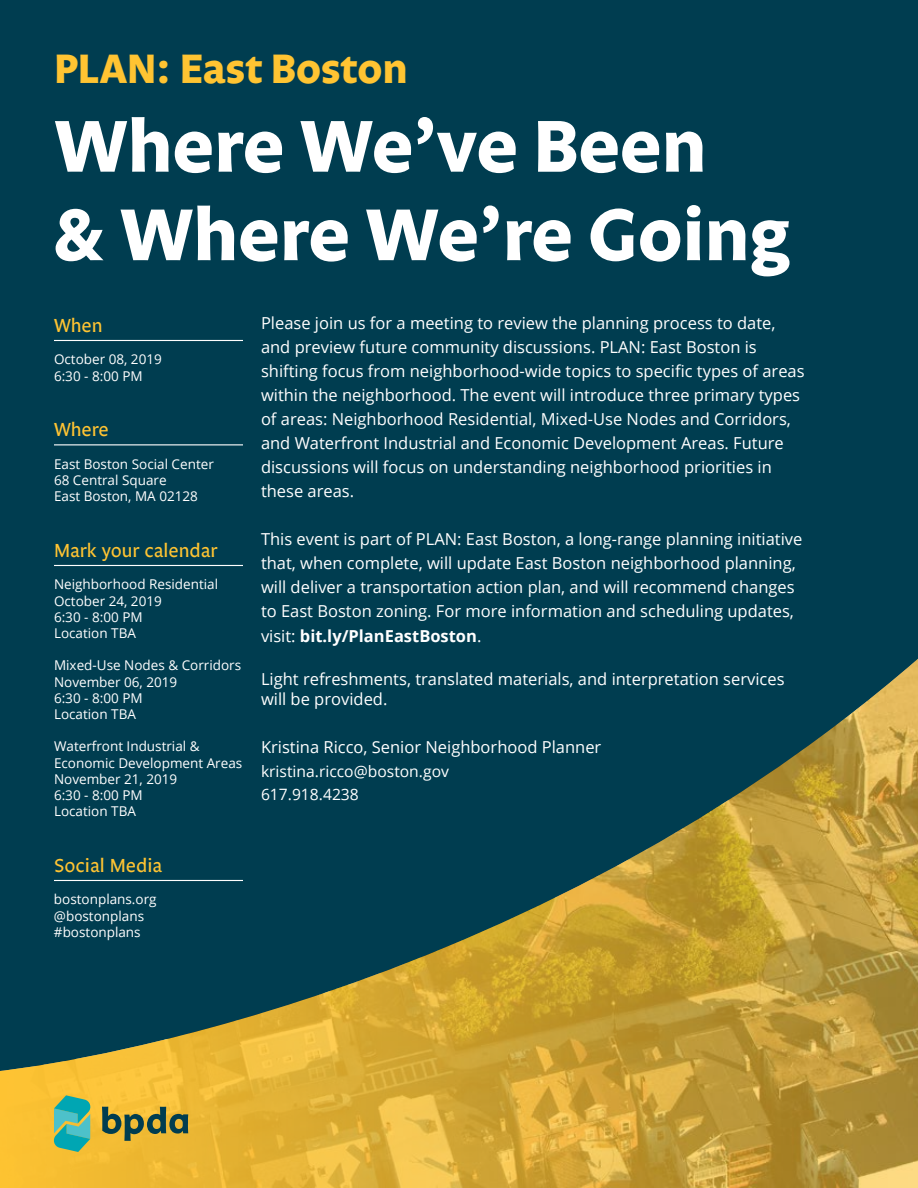
<style>
.page{position:relative;width:918px;height:1188px;background:#003d50}
.page>*{position:absolute;margin:0;border:0;box-sizing:border-box;transform-origin:0 0}
.t1{font:700 75px/88.5px "Legato OT";color:#fff}
.t2{font:700 42px "Legato OT";color:#ffc432}
.t3{font:19.5px "Legato OT";color:#ffc432}
.t4{font:16.5px/24px "Open Sans";color:#fff}
.t5{font:15.6px/23.5px "Open Sans";color:#fff}
.t6{font:13.5px/16.2px "Open Sans";color:#fff}
.s1{font-weight:700}
</style>
<div class="page">
<svg style="left:0;top:659px;width:918px;height:529px"></svg>
<svg style="left:52px;top:1095px;width:40px;height:57px;background:#5eb493"></svg>
<svg style="left:102px;top:1107px;width:86px;height:34px"></svg>
<hr style="left:54px;top:340px;width:189px;height:1px;background:#fff">
<hr style="left:54px;top:444px;width:189px;height:1px;background:#fff">
<hr style="left:54px;top:565px;width:189px;height:1px;background:#fff">
<hr style="left:54px;top:880px;width:189px;height:1px;background:#fff">
<h2 class="t2" style="left:54px;top:45px;width:355px">PLAN: East Boston</h2>
<h1 class="t1" style="left:54px;top:106px;width:737px">Where We’ve Been<br>&amp; Where We’re Going</h1>
<p class="t3" style="left:54px;top:314px;width:50px">When</p>
<p class="t6" style="left:54px;top:351px;width:109px">October 08, 2019<br>6:30 - 8:00 PM</p>
<p class="t3" style="left:54px;top:419px;width:56px">Where</p>
<p class="t6" style="left:54px;top:456px;width:161px">East Boston Social Center<br>68 Central Square<br>East Boston, MA 02128</p>
<p class="t3" style="left:54px;top:539px;width:165px">Mark your calendar</p>
<p class="t6" style="left:54px;top:576px;width:166px">Neighborhood Residential<br>October 24, 2019<br>6:30 - 8:00 PM<br>Location TBA</p>
<p class="t6" style="left:54px;top:657px;width:189px">Mixed-Use Nodes &amp; Corridors<br>November 06, 2019<br>6:30 - 8:00 PM<br>Location TBA</p>
<p class="t6" style="left:54px;top:738px;width:190px">Waterfront Industrial &amp;<br>Economic Development Areas<br>November 21, 2019<br>6:30 - 8:00 PM<br>Location TBA</p>
<p class="t3" style="left:54px;top:854px;width:110px">Social Media</p>
<p class="t6" style="left:54px;top:891px;width:104px">bostonplans.org @bostonplans #bostonplans</p>
<p class="t4" style="left:261px;top:311px;width:545px">Please join us for a meeting to review the planning process to date, and preview future community discussions. PLAN: East Boston is shifting focus from neighborhood-wide topics to specific types of areas within the neighborhood. The event will introduce three primary types of areas: Neighborhood Residential, Mixed-Use Nodes and Corridors, and Waterfront Industrial and Economic Development Areas. Future discussions will focus on understanding neighborhood priorities in these areas.</p>
<p class="t4" style="left:261px;top:527px;width:543px">This event is part of PLAN: East Boston, a long-range planning initiative that, when complete, will update East Boston neighborhood planning, will deliver a transportation action plan, and will recommend changes to East Boston zoning. For more information and scheduling updates, visit: <span class="s1">bit.ly/PlanEastBoston</span>.</p>
<p class="t4" style="left:261px;top:669px;width:525px;line-height:19.8px">Light refreshments, translated materials, and interpretation services will be provided.</p>
<p class="t4" style="left:261px;top:735px;width:342px">Kristina Ricco, Senior Neighborhood Planner</p>
<p class="t5" style="left:261px;top:759px;width:189px">kristina.ricco@boston.gov<br>617.918.4238</p>
</div>
